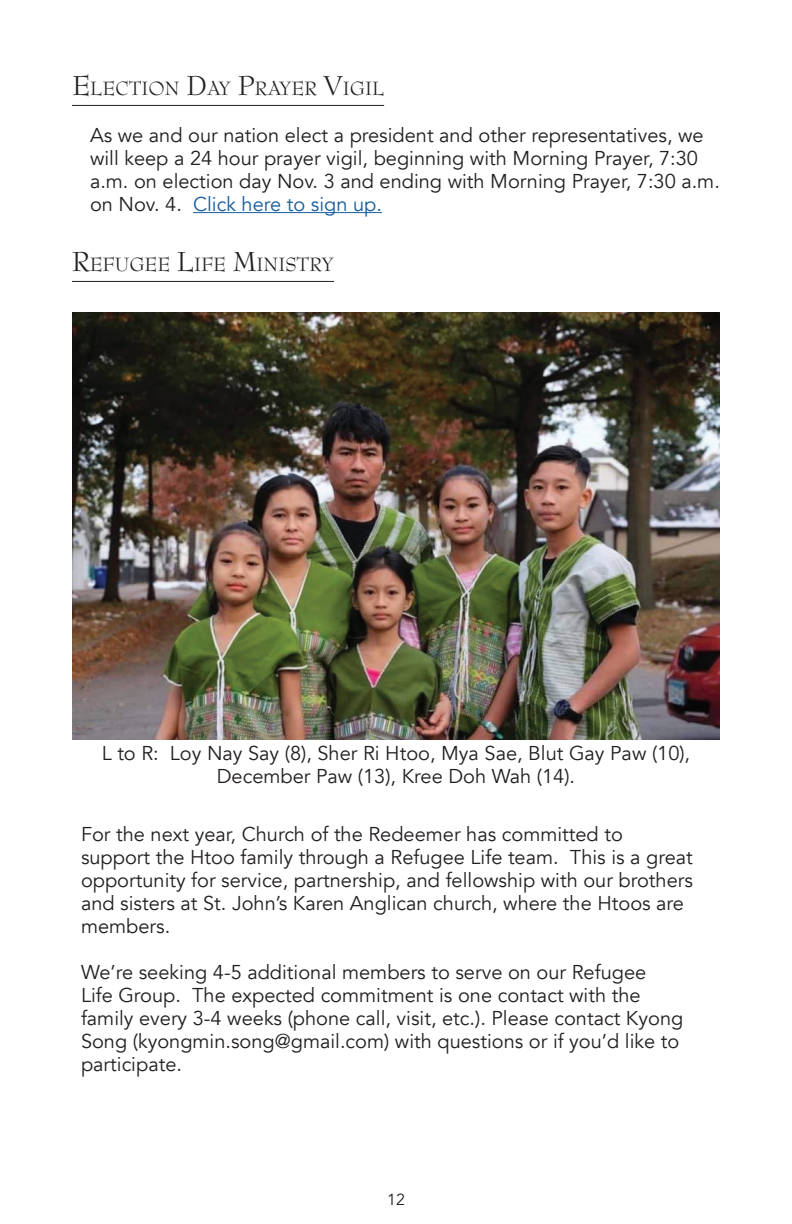
<style>
.page{position:relative;width:792px;height:1224px;background:#fff}
.page>*{position:absolute;margin:0;border:0;box-sizing:border-box;transform-origin:0 0}
.t1{font:21px "Bernhard Modern Std";color:#231f20}
.t2{font:20px/23px "Avenir";color:#231f20}
.t3{font:16px "Avenir";color:#231f20}
.s1{font-size:30px}
.s2{color:#175d9e}
</style>
<div class="page">
<hr style="left:72px;top:105px;width:312px;height:1px;background:#231f20">
<hr style="left:193px;top:212px;width:189px;height:1px;background:#175d9e">
<hr style="left:72px;top:281px;width:262px;height:1px;background:#231f20">
<img style="left:72px;top:312px;width:648px;height:428px">
<p class="t1" style="left:72px;top:77px;width:314px"><span class="s1">E</span>LECTION <span class="s1">D</span>AY <span class="s1">P</span>RAYER <span class="s1">V</span>IGIL</p>
<p class="t2" style="left:90px;top:124px;width:631px">As we and our nation elect a president and other representatives, we will keep a 24 hour prayer vigil, beginning with Morning Prayer, 7:30 a.m. on election day Nov. 3 and ending with Morning Prayer, 7:30 a.m. on Nov. 4. <span class="s2">Click here to sign up.</span></p>
<p class="t1" style="left:72px;top:253px;width:263px"><span class="s1">R</span>EFUGEE <span class="s1">L</span>IFE <span class="s1">M</span>INISTRY</p>
<p class="t2" style="left:102px;top:742px;width:590px;text-align:center">L to R: Loy Nay Say (8), Sher Ri Htoo, Mya Sae, Blut Gay Paw (10),<br>December Paw (13), Kree Doh Wah (14).</p>
<p class="t2" style="left:81px;top:823px;width:614px">For the next year, Church of the Redeemer has committed to support the Htoo family through a Refugee Life team. This is a great opportunity for service, partnership, and fellowship with our brothers and sisters at St. John’s Karen Anglican church, where the Htoos are members.</p>
<p class="t2" style="left:81px;top:961px;width:604px">We’re seeking 4-5 additional members to serve on our Refugee<br>Life Group. The expected commitment is one contact with the family every 3-4 weeks (phone call, visit, etc.). Please contact Kyong Song (kyongmin.song@gmail.com) with questions or if you’d like to participate.</p>
<p class="t3" style="left:387px;top:1190px;width:19px">12</p>
</div>
